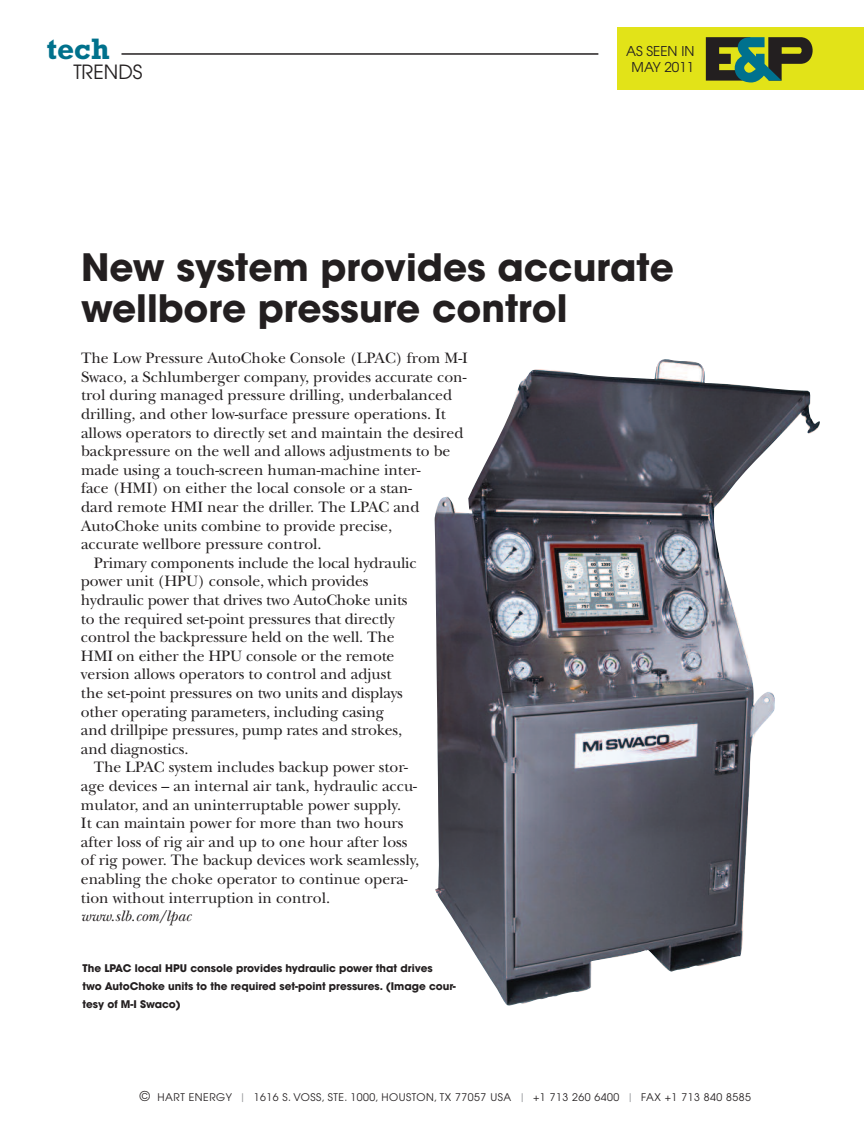
<style>
.page{position:relative;width:864px;height:1134px;background:#fff}
.page>*{position:absolute;margin:0;border:0;box-sizing:border-box;transform-origin:0 0}
.t1{font:700 37.5px/40.5px "Avant Garde";color:#231f20}
.t2{font:700 30px "Rockwell Std";color:#00718c}
.t3{font:19.5px "Avant Garde";color:#231f20}
.t4{font:15.75px "New Baskerville";color:#231f20}
.t5{font:italic 15.75px "New Baskerville";color:#231f20}
.t6{font:13.5px/16.2px "Avant Garde";color:#231f20;text-align:center}
.t7{font:700 10.5px/18px "Avant Garde";color:#231f20}
.t8{font:10.5px "Avant Garde";letter-spacing:.05em;color:#231f20}
.s1{font-size:13.5px}
.s2{color:#939598}
</style>
<div class="page">
<hr style="left:121px;top:53px;width:477px;height:2px;background:#231f20">
<div style="left:617px;top:27px;width:247px;height:62px;background:#e2e318"></div>
<svg style="left:706px;top:37px;width:107px;height:45px"></svg>
<img style="left:435px;top:359px;width:385px;height:647px">
<h2 class="t2" style="left:47px;top:39px;width:65px">tech</h2>
<p class="t3" style="left:73px;top:64px;width:71px">TRENDS</p>
<p class="t6" style="left:626px;top:44px;width:70px">AS SEEN IN<br>MAY 2011</p>
<h1 class="t1" style="left:81px;top:252px;width:594px">New system provides accurate wellbore pressure control</h1>
<p class="t4" style="left:81px;top:352px;width:388px">The Low Pressure AutoChoke Console (LPAC) from M-I</p>
<p class="t4" style="left:81px;top:371px;width:387px">Swaco, a Schlumberger company, provides accurate con-</p>
<p class="t4" style="left:81px;top:390px;width:373px">trol during managed pressure drilling, underbalanced</p>
<p class="t4" style="left:81px;top:408px;width:366px">drilling, and other low-surface pressure operations. It</p>
<p class="t4" style="left:81px;top:427px;width:384px">allows operators to directly set and maintain the desired</p>
<p class="t4" style="left:81px;top:445px;width:371px">backpressure on the well and allows adjustments to be</p>
<p class="t4" style="left:81px;top:464px;width:341px">made using a touch-screen human-machine inter-</p>
<p class="t4" style="left:81px;top:483px;width:333px">face (HMI) on either the local console or a stan-</p>
<p class="t4" style="left:81px;top:501px;width:340px">dard remote HMI near the driller. The LPAC and</p>
<p class="t4" style="left:81px;top:520px;width:313px">AutoChoke units combine to provide precise,</p>
<p class="t4" style="left:81px;top:538px;width:242px">accurate wellbore pressure control.</p>
<p class="t4" style="left:94px;top:557px;width:324px">Primary components include the local hydraulic</p>
<p class="t4" style="left:81px;top:576px;width:289px">power unit (HPU) console, which provides</p>
<p class="t4" style="left:81px;top:594px;width:328px">hydraulic power that drives two AutoChoke units</p>
<p class="t4" style="left:81px;top:613px;width:315px">to the required set-point pressures that directly</p>
<p class="t4" style="left:81px;top:631px;width:315px">control the backpressure held on the well. The</p>
<p class="t4" style="left:81px;top:650px;width:315px">HMI on either the HPU console or the remote</p>
<p class="t4" style="left:81px;top:669px;width:312px">version allows operators to control and adjust</p>
<p class="t4" style="left:81px;top:687px;width:323px">the set-point pressures on two units and displays</p>
<p class="t4" style="left:81px;top:706px;width:304px">other operating parameters, including casing</p>
<p class="t4" style="left:81px;top:724px;width:323px">and drillpipe pressures, pump rates and strokes,</p>
<p class="t4" style="left:81px;top:743px;width:109px">and diagnostics.</p>
<p class="t4" style="left:94px;top:762px;width:316px">The LPAC system includes backup power stor-</p>
<p class="t4" style="left:81px;top:780px;width:338px">age devices – an internal air tank, hydraulic accu-</p>
<p class="t4" style="left:81px;top:799px;width:322px">mulator, and an uninterruptable power supply.</p>
<p class="t4" style="left:81px;top:817px;width:324px">It can maintain power for more than two hours</p>
<p class="t4" style="left:81px;top:836px;width:328px">after loss of rig air and up to one hour after loss</p>
<p class="t4" style="left:81px;top:855px;width:340px">of rig power. The backup devices work seamlessly,</p>
<p class="t4" style="left:81px;top:873px;width:328px">enabling the choke operator to continue opera-</p>
<p class="t4" style="left:81px;top:892px;width:251px">tion without interruption in control.</p>
<p class="t5" style="left:81px;top:911px;width:112px">www.slb.com/lpac</p>
<p class="t7" style="left:82px;top:961px;width:375px">The LPAC local HPU console provides hydraulic power that drives<br>two AutoChoke units to the required set-point pressures. (Image cour&shy;tesy of M-I Swaco)</p>
<p class="t8" style="left:140px;top:1093px;width:613px"><span class="s1">©</span> HART ENERGY <span class="s2">|</span> 1616 S. VOSS, STE. 1000, HOUSTON, TX 77057 USA <span class="s2">|</span> +1 713 260 6400 <span class="s2">|</span> FAX +1 713 840 8585</p>
</div>
